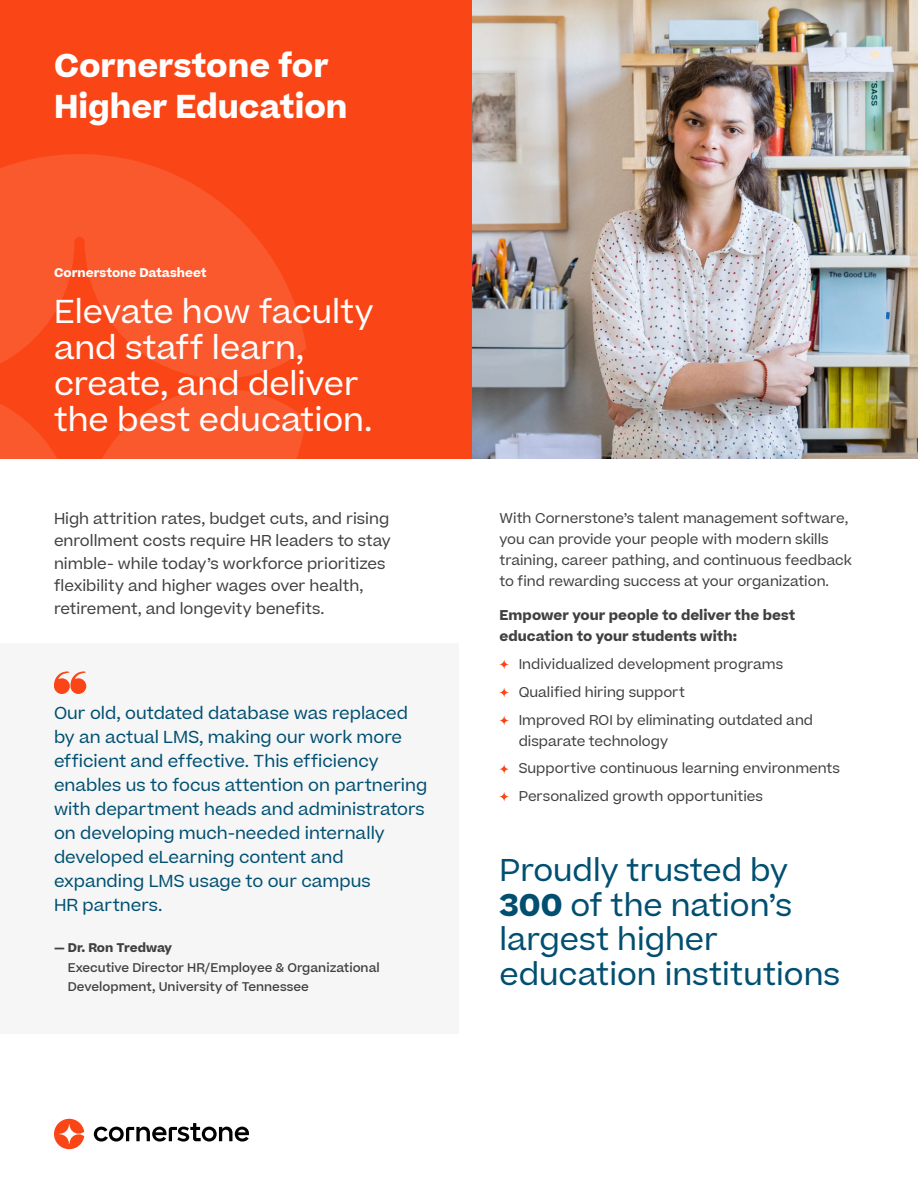
<style>
.page{position:relative;width:918px;height:1188px;background:#fff}
.page>*{position:absolute;margin:0;border:0;box-sizing:border-box;transform-origin:0 0}
.t1{font:31.5px/36px "Beatrice";color:#fff}
.t2{font:700 31.5px/40.5px "Beatrice";color:#fff}
.t3{font:30px/34.5px "Beatrice";color:#004f71}
.t4{font:16.5px/24px "Beatrice";color:#004f71}
.t5{font:15px/22.5px "Beatrice";color:#404040}
.t6{font:13.5px/21px "Beatrice";color:#404040}
.t7{font:700 13.5px/21px "Beatrice";color:#404040}
.t8{font:500 12px/19.5px "Beatrice";color:#404040}
.t9{font:700 12px "Beatrice";color:#fff}
.t10{font:700 12px "Beatrice";letter-spacing:-.015em;color:#404040}
.s1{font-weight:700}
</style>
<div class="page">
<div style="left:0;top:643px;width:459px;height:391px;background:#f6f6f6"></div>
<div style="left:0;top:0;width:918px;height:459px;background:#fa4616"></div>
<svg style="left:0;top:154px;width:306px;height:305px;fill:#fa582d"></svg>
<img style="left:472px;top:0;width:446px;height:459px">
<svg style="left:54px;top:671px;width:32px;height:23px"></svg>
<svg style="left:500px;top:660px;width:9px;height:9px"></svg>
<svg style="left:500px;top:688px;width:9px;height:9px"></svg>
<svg style="left:500px;top:716px;width:9px;height:9px"></svg>
<svg style="left:500px;top:764px;width:9px;height:10px"></svg>
<svg style="left:500px;top:792px;width:9px;height:9px"></svg>
<svg style="left:54px;top:1119px;width:30px;height:30px"></svg>
<svg style="left:94px;top:1123px;width:155px;height:19px"></svg>
<h1 class="t2" style="left:54px;top:46px;width:295px">Cornerstone for<br>Higher Education</h1>
<p class="t9" style="left:54px;top:265px;width:154px">Cornerstone Datasheet</p>
<h1 class="t1" style="left:54px;top:293px;width:321px">Elevate how faculty and staff learn, create, and deliver the best education.</h1>
<p class="t5" style="left:54px;top:507px;width:338px">High attrition rates, budget cuts, and rising enrollment costs require HR leaders to stay nimble- while today’s workforce prioritizes flexibility and higher wages over health, retirement, and longevity benefits.</p>
<p class="t4" style="left:54px;top:701px;width:375px">Our old, outdated database was replaced by an actual LMS, making our work more efficient and effective. This efficiency enables us to focus attention on partnering with department heads and administrators on developing much-needed internally developed eLearning content and expanding LMS usage to our campus<br>HR partners.</p>
<p class="t10" style="left:54px;top:940px;width:120px">— Dr. Ron Tredway</p>
<p class="t8" style="left:68px;top:958px;width:314px">Executive Director HR/Employee &amp; Organizational<br>Development, University of Tennessee</p>
<p class="t6" style="left:500px;top:507px;width:354px">With Cornerstone’s talent management software, you can provide your people with modern skills training, career pathing, and continuous feedback to find rewarding success at your organization.</p>
<p class="t7" style="left:500px;top:605px;width:297px">Empower your people to deliver the best education to your students with:</p>
<p class="t6" style="left:501px;top:654px;width:283px">• Individualized development programs</p>
<p class="t6" style="left:501px;top:681px;width:185px">• Qualified hiring support</p>
<p class="t6" style="left:519px;top:709px;width:296px;text-indent:-17px">• Improved ROI by eliminating outdated and disparate technology</p>
<p class="t6" style="left:501px;top:758px;width:340px">• Supportive continuous learning environments</p>
<p class="t6" style="left:501px;top:786px;width:263px">• Personalized growth opportunities</p>
<h2 class="t3" style="left:500px;top:853px;width:342px">Proudly trusted by<br><span class="s1">300</span> of the nation’s largest higher education institutions</h2>
</div>
